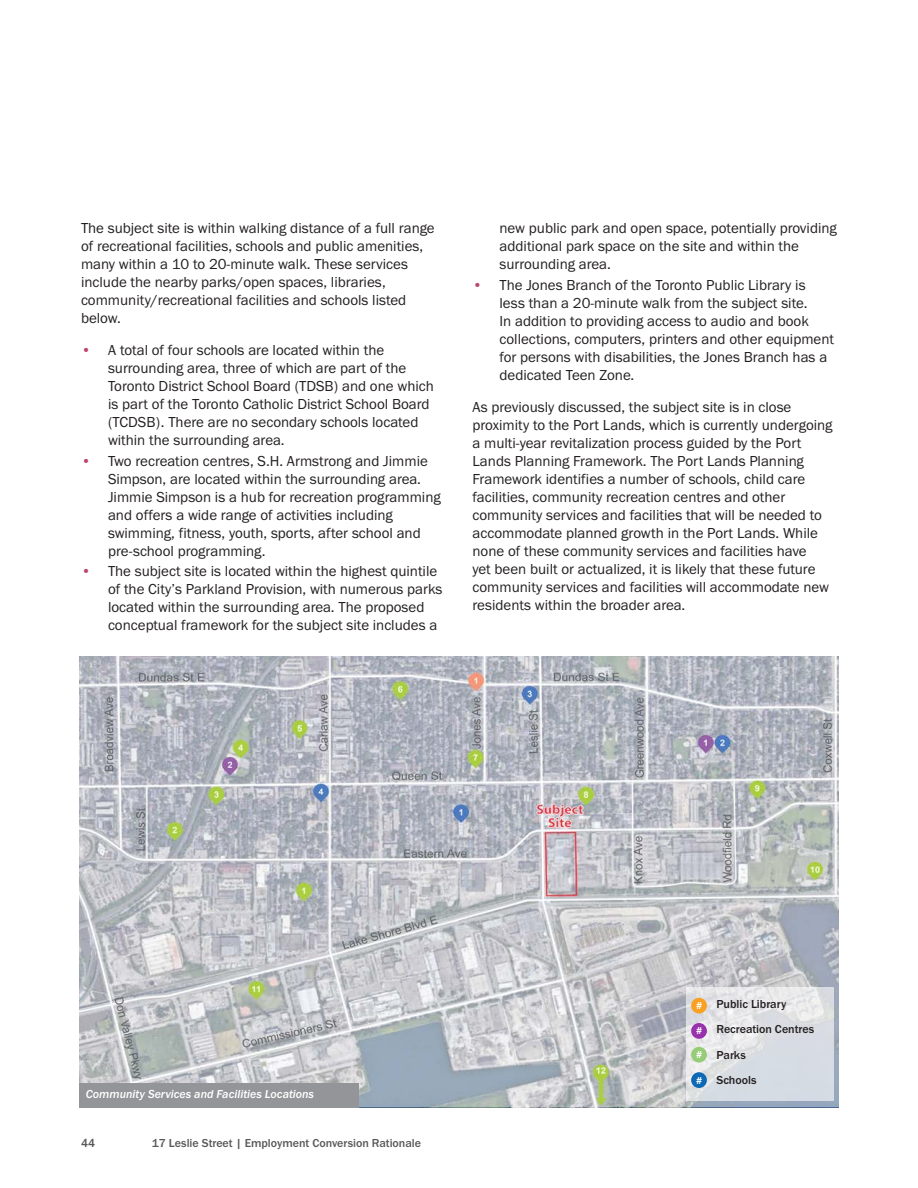
<style>
.page{position:relative;width:918px;height:1188px;background:#fff}
.page>*{position:absolute;margin:0;border:0;box-sizing:border-box;transform-origin:0 0}
.body{font:15px/18px "Franklin Gothic URW Boo";color:#231f20}
.t1{font:500 12px "Franklin Gothic URW";color:#57585a}
.body-2{font:500 12px "Franklin Gothic URW";color:#231f20}
.t2{font:12px "Franklin Gothic URW Med Ita";color:#fff}
.body-3{font:500 10.5px "Franklin Gothic URW";color:#fff}
.s1{font-family:"Franklin Gothic URW Dem";color:#ba4671}
</style>
<div class="page">
<img style="left:79px;top:656px;width:760px;height:451px">
<div style="left:79px;top:1083px;width:280px;height:24px;background:#939598"></div>
<svg style="left:686px;top:987px;width:147px;height:113px;background:#dee1e5"></svg>
<div style="left:691px;top:1023px;width:16px;height:16px;background:#9732ac;border-radius:50%"></div>
<div style="left:691px;top:1047px;width:16px;height:16px;background:#96cc78;border-radius:50%"></div>
<div style="left:691px;top:1072px;width:16px;height:16px;background:#0d69b6;border-radius:50%"></div>
<div style="left:691px;top:998px;width:16px;height:16px;background:#f9a123;border-radius:50%"></div>
<p class="body" style="left:81px;top:219px;width:355px">The subject site is within walking distance of a full range of recreational facilities, schools and public amenities, many within a 10 to 20-minute walk. These services include the nearby parks/open spaces, libraries, community/recreational facilities and schools listed below.</p>
<p class="body" style="left:108px;top:341px;width:327px;text-indent:-27px"><span class="s1">•</span> A total of four schools are located within the surrounding area, three of which are part of the Toronto District School Board (TDSB) and one which is part of the Toronto Catholic District School Board (TCDSB). There are no secondary schools located within the surrounding area.</p>
<p class="body" style="left:108px;top:451px;width:334px;text-indent:-27px"><span class="s1">•</span> Two recreation centres, S.H. Armstrong and Jimmie Simpson, are located within the surrounding area.<br>Jimmie Simpson is a hub for recreation programming and offers a wide range of activities including swimming, fitness, youth, sports, after school and pre-school programming.</p>
<p class="body" style="left:108px;top:562px;width:336px;text-indent:-27px"><span class="s1">•</span> The subject site is located within the highest quintile of the City’s Parkland Provision, with numerous parks located within the surrounding area. The proposed conceptual framework for the subject site includes a</p>
<p class="body" style="left:500px;top:219px;width:339px">new public park and open space, potentially providing additional park space on the site and within the surrounding area.</p>
<p class="body" style="left:500px;top:276px;width:336px;text-indent:-27px"><span class="s1">•</span> The Jones Branch of the Toronto Public Library is less than a 20-minute walk from the subject site.<br>In addition to providing access to audio and book collections, computers, printers and other equipment for persons with disabilities, the Jones Branch has a dedicated Teen Zone.</p>
<p class="body" style="left:472px;top:397px;width:362px">As previously discussed, the subject site is in close proximity to the Port Lands, which is currently undergoing a multi-year revitalization process guided by the Port Lands Planning Framework. The Port Lands Planning Framework identifies a number of schools, child care facilities, community recreation centres and other community services and facilities that will be needed to accommodate planned growth in the Port Lands. While none of these community services and facilities have<br>yet been built or actualized, it is likely that these future community services and facilities will accommodate new residents within the broader area.</p>
<p class="t2" style="left:86px;top:1087px;width:230px">Community Services and Facilities Locations</p>
<p class="t1" style="left:81px;top:1136px;width:16px">44</p>
<p class="t1" style="left:152px;top:1136px;width:271px">17 Leslie Street | Employment Conversion Rationale</p>
<p class="body-3" style="left:696px;top:999px;width:8px">#</p>
<p class="body-2" style="left:716px;top:997px;width:71px">Public Library</p>
<p class="body-2" style="left:716px;top:1022px;width:99px">Recreation Centres</p>
<p class="body-2" style="left:716px;top:1048px;width:31px">Parks</p>
<p class="body-2" style="left:716px;top:1073px;width:42px">Schools</p>
<p class="body-3" style="left:696px;top:1024px;width:8px">#</p>
<p class="body-3" style="left:696px;top:1048px;width:8px">#</p>
<p class="body-3" style="left:696px;top:1074px;width:8px">#</p>
</div>
